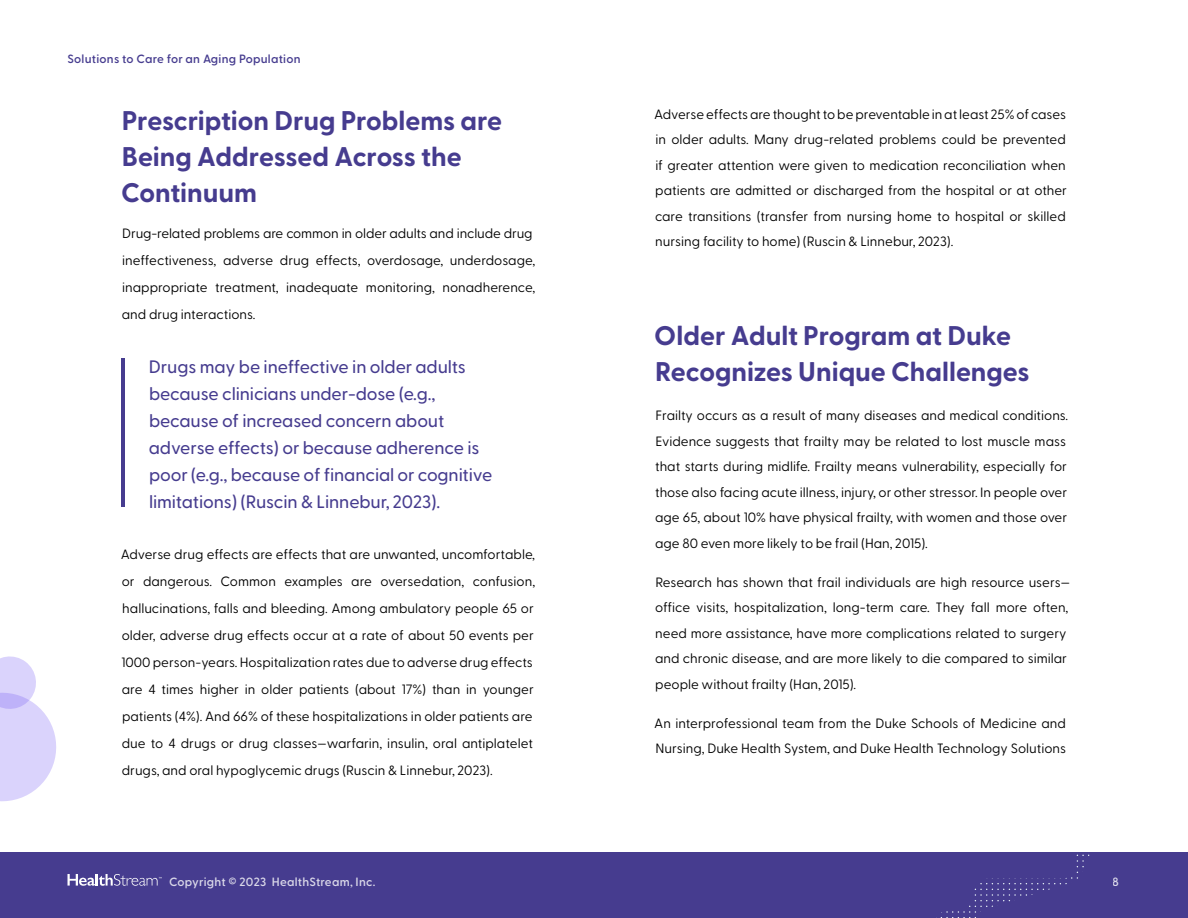
<style>
.page{position:relative;width:1188px;height:918px;background:#fff}
.page>*{position:absolute;margin:0;border:0;box-sizing:border-box;transform-origin:0 0}
.Headline_-_Section{font:700 27px/36px "Greycliff CF";letter-spacing:-.005em;color:#463c8f}
.Pull_Quote{font:500 18px/27px "Greycliff CF";letter-spacing:-.005em;color:#463c8f}
.Body_copy{font:13.5px/25.5px "Greycliff CF";color:#000}
.t1{font:600 12px "Greycliff CF";letter-spacing:.02em;color:#463c8f}
.t2{font:600 12px "Greycliff CF";letter-spacing:.02em;color:#fff}
</style>
<div class="page">
<div style="left:0;top:852px;width:594px;height:66px;background:#463c8f"></div>
<div style="left:594px;top:852px;width:594px;height:66px;background:#463c8f"></div>
<svg style="left:68px;top:874px;width:94px;height:12px"></svg>
<svg style="left:936px;top:855px;width:153px;height:63px"></svg>
<hr style="left:122px;top:358px;width:3px;height:149px;background:#463c8f">
<svg style="left:0;top:656px;width:56px;height:146px"></svg>
<p class="t1" style="left:68px;top:52px;width:235px">Solutions to Care for an Aging Population</p>
<p class="Headline_-_Section" style="left:121px;top:103px;width:383px">Prescription Drug Problems are<br>Being Addressed Across the<br>Continuum</p>
<p class="Body_copy" style="left:122px;top:220px;width:415px;line-height:27px">Drug-related problems are common in older adults and include drug ineffectiveness, adverse drug effects, overdosage, underdosage, inappropriate treatment, inadequate monitoring, nonadherence, and drug interactions.</p>
<p class="Pull_Quote" style="left:149px;top:353px;width:345px">Drugs may be ineffective in older adults because clinicians under-dose (e.g., because of increased concern about adverse effects) or because adherence is poor (e.g., because of financial or cognitive limitations) (Ruscin &amp; Linnebur, 2023).</p>
<p class="Body_copy" style="left:121px;top:541px;width:416px;line-height:27px">Adverse drug effects are effects that are unwanted, uncomfortable, or dangerous. Common examples are oversedation, confusion, hallucinations, falls and bleeding. Among ambulatory people 65 or older, adverse drug effects occur at a rate of about 50 events per 1000 person-years. Hospitalization rates due to adverse drug effects are 4 times higher in older patients (about 17%) than in younger patients (4%). And 66% of these hospitalizations in older patients are due to 4 drugs or drug classes—warfarin, insulin, oral antiplatelet drugs, and oral hypoglycemic drugs (Ruscin &amp; Linnebur, 2023).</p>
<p class="Body_copy" style="left:654px;top:101px;width:414px;text-align:justify">Adverse effects are thought to be preventable in at least 25% of cases in older adults. Many drug-related problems could be prevented if greater attention were given to medication reconciliation when patients are admitted or discharged from the hospital or at other care transitions (transfer from nursing home to hospital or skilled nursing facility to home) (Ruscin &amp; Linnebur, 2023).</p>
<p class="Headline_-_Section" style="left:654px;top:319px;width:377px">Older Adult Program at Duke<br>Recognizes Unique Challenges</p>
<p class="Body_copy" style="left:655px;top:403px;width:415px">Frailty occurs as a result of many diseases and medical conditions.<br>Evidence suggests that frailty may be related to lost muscle mass that starts during midlife. Frailty means vulnerability, especially for those also facing acute illness, injury, or other stressor. In people over age 65, about 10% have physical frailty, with women and those over age 80 even more likely to be frail (Han, 2015).</p>
<p class="Body_copy" style="left:655px;top:569px;width:416px">Research has shown that frail individuals are high resource users— office visits, hospitalization, long-term care. They fall more often, need more assistance, have more complications related to surgery and chronic disease, and are more likely to die compared to similar people without frailty (Han, 2015).</p>
<p class="Body_copy" style="left:654px;top:710px;width:413px">An interprofessional team from the Duke Schools of Medicine and<br>Nursing, Duke Health System, and Duke Health Technology Solutions</p>
<p class="t2" style="left:169px;top:874px;width:208px">Copyright © 2023 HealthStream, Inc.</p>
<p class="t2" style="left:1113px;top:874px;width:8px">8</p>
</div>
